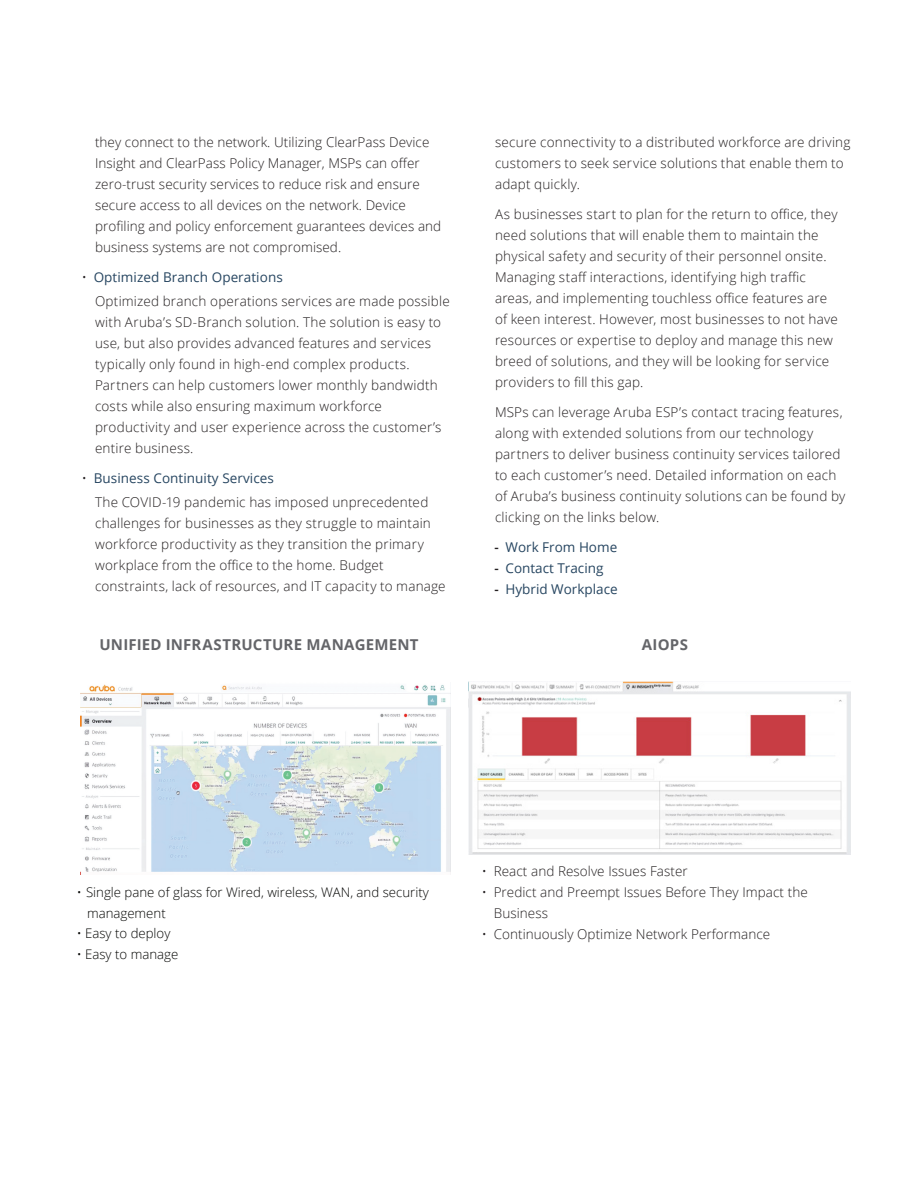
<style>
.page{position:relative;width:918px;height:1188px;background:#fff}
.page>*{position:absolute;margin:0;border:0;box-sizing:border-box;transform-origin:0 0}
.Body__Head_10_14_Bol{font:700 15px "Open Sans";letter-spacing:.015em;color:#646569}
.Body__Text_9_14_Ligh{font:300 13.5px/21px "Open Sans";letter-spacing:.015em;color:#231f20}
.t1{font:13.5px "Open Sans";letter-spacing:.005em;color:#274661}
.t2{font:300 13.2px/20.5px "Open Sans";color:#040503}
.s1{font-weight:300;color:#231f20}
.s2{font-weight:600;color:#231f20}
</style>
<div class="page">
<img style="left:81px;top:684px;width:370px;height:189px">
<img style="left:468px;top:681px;width:382px;height:173px">
<p class="Body__Text_9_14_Ligh" style="left:95px;top:131px;width:348px">they connect to the network. Utilizing ClearPass Device Insight and ClearPass Policy Manager, MSPs can offer zero-trust security services to reduce risk and ensure secure access to all devices on the network. Device profiling and policy enforcement guarantees devices and business systems are not compromised.</p>
<p class="t1" style="left:82px;top:268px;width:203px"><span class="s1">•</span> Optimized Branch Operations</p>
<p class="Body__Text_9_14_Ligh" style="left:95px;top:290px;width:356px">Optimized branch operations services are made possible with Aruba’s SD-Branch solution. The solution is easy to use, but also provides advanced features and services typically only found in high-end complex products.<br>Partners can help customers lower monthly bandwidth costs while also ensuring maximum workforce productivity and user experience across the customer’s entire business.</p>
<p class="t1" style="left:82px;top:469px;width:194px"><span class="s1">•</span> Business Continuity Services</p>
<p class="Body__Text_9_14_Ligh" style="left:95px;top:491px;width:352px">The COVID-19 pandemic has imposed unprecedented challenges for businesses as they struggle to maintain workforce productivity as they transition the primary workplace from the office to the home. Budget constraints, lack of resources, and IT capacity to manage</p>
<p class="Body__Text_9_14_Ligh" style="left:495px;top:131px;width:357px">secure connectivity to a distributed workforce are driving customers to seek service solutions that enable them to adapt quickly.</p>
<p class="Body__Text_9_14_Ligh" style="left:495px;top:203px;width:344px">As businesses start to plan for the return to office, they need solutions that will enable them to maintain the physical safety and security of their personnel onsite.<br>Managing staff interactions, identifying high traffic areas, and implementing touchless office features are of keen interest. However, most businesses to not have resources or expertise to deploy and manage this new breed of solutions, and they will be looking for service providers to fill this gap.</p>
<p class="Body__Text_9_14_Ligh" style="left:495px;top:401px;width:352px">MSPs can leverage Aruba ESP’s contact tracing features, along with extended solutions from our technology partners to deliver business continuity services tailored to each customer’s need. Detailed information on each of Aruba’s business continuity solutions can be found by clicking on the links below.</p>
<p class="t1" style="left:494px;top:538px;width:124px"><span class="s2">-</span> Work From Home</p>
<p class="t1" style="left:494px;top:559px;width:111px"><span class="s2">-</span> Contact Tracing</p>
<p class="t1" style="left:494px;top:580px;width:125px"><span class="s2">-</span> Hybrid Workplace</p>
<p class="Body__Head_10_14_Bol" style="left:99px;top:634px;width:321px">UNIFIED INFRASTRUCTURE MANAGEMENT</p>
<p class="Body__Head_10_14_Bol" style="left:642px;top:634px;width:48px">AIOPS</p>
<p class="t2" style="left:87px;top:882px;width:343px;text-indent:-10px">• Single pane of glass for Wired, wireless, WAN, and security management</p>
<p class="t2" style="left:77px;top:923px;width:95px">• Easy to deploy</p>
<p class="t2" style="left:77px;top:944px;width:103px">• Easy to manage</p>
<p class="Body__Text_9_14_Ligh" style="left:482px;top:860px;width:208px">• React and Resolve Issues Faster</p>
<p class="Body__Text_9_14_Ligh" style="left:494px;top:881px;width:315px;text-indent:-12px">• Predict and Preempt Issues Before They Impact the<br>Business</p>
<p class="Body__Text_9_14_Ligh" style="left:482px;top:923px;width:290px">• Continuously Optimize Network Performance</p>
</div>
